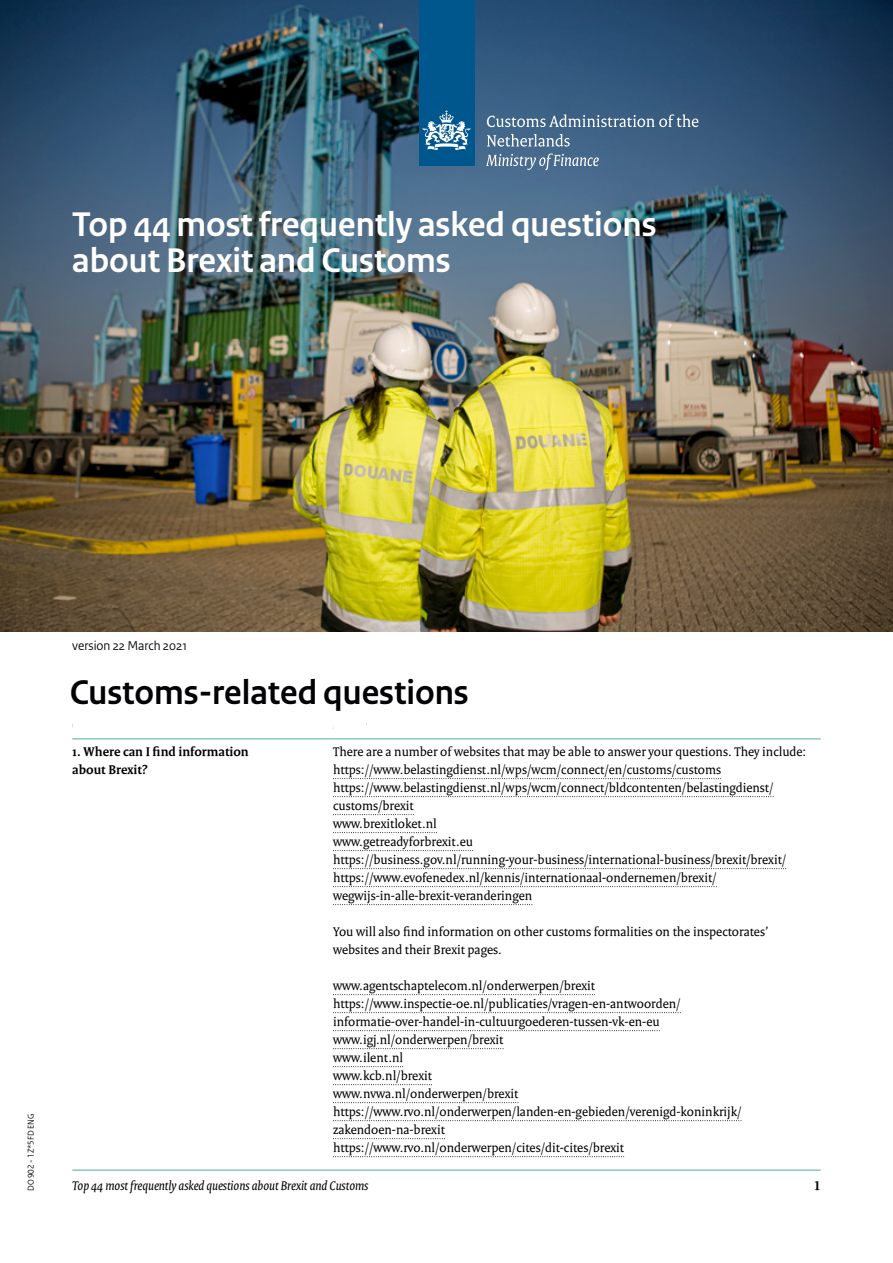
<style>
.page{position:relative;width:893px;height:1263px;background:#fff}
.page>*{position:absolute;margin:0;border:0;box-sizing:border-box;transform-origin:0 0}
.H1_RO_Titel{font:700 36px/36px "Rijksoverheid Sans Heading";color:#fff}
.H1_RO_Titel-2{font:700 36px "Rijksoverheid Sans Heading";color:#020103}
.TAB_Broodtekst{font:13.5px/18px "Rijksoverheid Serif";color:#000}
.TAB_Broodtekst_witre{font:13.5px/18px "Rijksoverheid Serif";color:#000}
.t1{font:italic 13.5px "Rijksoverheid Serif";color:#000}
.TAB_Vraag{font:700 13.5px/18px "Rijksoverheid Serif";color:#000}
.P_Datum{font:13.5px "Rijksoverheid Sans Heading";color:#020103}
.t2{font:9px "Rijksoverheid Sans Heading";color:#000}
</style>
<div class="page">
<img style="left:0;top:0;width:893px;height:631px">
<div style="left:419px;top:0;width:55px;height:166px;background:#00578e"></div>
<svg style="left:423px;top:110px;width:47px;height:40px"></svg>
<svg style="left:487px;top:114px;width:211px;height:13px;background:#6c87a2"></svg>
<svg style="left:487px;top:134px;width:83px;height:13px"></svg>
<svg style="left:486px;top:153px;width:113px;height:17px;background:#6c88a3"></svg>
<hr style="left:72px;top:738px;width:261px;height:2px;background:#86cac0">
<hr style="left:333px;top:738px;width:488px;height:2px;background:#86cac0">
<hr style="left:72px;top:1169px;width:261px;height:2px;background:#86cac0">
<hr style="left:333px;top:1169px;width:488px;height:2px;background:#86cac0">
<svg style="left:333px;top:778px;width:388px;height:1px"></svg>
<svg style="left:333px;top:796px;width:440px;height:1px"></svg>
<svg style="left:333px;top:814px;width:81px;height:1px"></svg>
<svg style="left:333px;top:832px;width:104px;height:1px"></svg>
<svg style="left:333px;top:850px;width:140px;height:1px"></svg>
<svg style="left:333px;top:868px;width:453px;height:1px"></svg>
<svg style="left:333px;top:886px;width:384px;height:1px"></svg>
<svg style="left:333px;top:904px;width:199px;height:1px"></svg>
<svg style="left:333px;top:994px;width:262px;height:1px"></svg>
<svg style="left:333px;top:1012px;width:348px;height:1px"></svg>
<svg style="left:333px;top:1030px;width:327px;height:1px"></svg>
<svg style="left:333px;top:1048px;width:170px;height:1px"></svg>
<svg style="left:333px;top:1066px;width:70px;height:1px"></svg>
<svg style="left:333px;top:1084px;width:99px;height:1px"></svg>
<svg style="left:333px;top:1102px;width:185px;height:1px"></svg>
<svg style="left:333px;top:1120px;width:408px;height:1px"></svg>
<svg style="left:333px;top:1138px;width:112px;height:1px"></svg>
<svg style="left:333px;top:1156px;width:291px;height:1px"></svg>
<h1 class="H1_RO_Titel" style="left:72px;top:207px;width:586px">Top 44 most frequently asked questions about Brexit and Customs</h1>
<p class="t2" style="left:26px;top:1191px;width:79px;rotate:-90deg">DO 902 - 1Z*5FD ENG</p>
<p class="P_Datum" style="left:72px;top:638px;width:116px">version 22 March 2021</p>
<h1 class="H1_RO_Titel-2" style="left:70px;top:672px;width:401px">Customs-related questions</h1>
<p class="TAB_Vraag" style="left:72px;top:743px;width:178px">1. Where can I find information about Brexit?</p>
<p class="TAB_Broodtekst" style="left:333px;top:743px;width:475px">There are a number of websites that may be able to answer your questions. They include:</p>
<p class="TAB_Broodtekst" style="left:333px;top:761px;width:390px">https://www.belastingdienst.nl/wps/wcm/connect/en/customs/customs</p>
<p class="TAB_Broodtekst" style="left:333px;top:779px;width:442px">https://www.belastingdienst.nl/wps/wcm/connect/bldcontenten/belastingdienst/ customs/brexit</p>
<p class="TAB_Broodtekst" style="left:333px;top:815px;width:105px">www.brexitloket.nl</p>
<p class="TAB_Broodtekst" style="left:333px;top:833px;width:141px">www.getreadyforbrexit.eu</p>
<p class="TAB_Broodtekst" style="left:333px;top:851px;width:455px">https://business.gov.nl/running-your-business/international-business/brexit/brexit/</p>
<p class="TAB_Broodtekst" style="left:333px;top:869px;width:385px">https://www.evofenedex.nl/kennis/internationaal-ondernemen/brexit/ wegwijs-in-alle-brexit-veranderingen</p>
<p class="TAB_Broodtekst_witre" style="left:333px;top:923px;width:437px">You will also find information on other customs formalities on the inspectorates’ websites and their Brexit pages.</p>
<p class="TAB_Broodtekst_witre" style="left:333px;top:977px;width:263px">www.agentschaptelecom.nl/onderwerpen/brexit</p>
<p class="TAB_Broodtekst" style="left:333px;top:995px;width:349px">https://www.inspectie-oe.nl/publicaties/vragen-en-antwoorden/ informatie-over-handel-in-cultuurgoederen-tussen-vk-en-eu</p>
<p class="TAB_Broodtekst" style="left:333px;top:1031px;width:172px">www.igj.nl/onderwerpen/brexit</p>
<p class="TAB_Broodtekst" style="left:333px;top:1049px;width:72px">www.ilent.nl</p>
<p class="TAB_Broodtekst" style="left:333px;top:1067px;width:100px">www.kcb.nl/brexit</p>
<p class="TAB_Broodtekst" style="left:333px;top:1085px;width:187px">www.nvwa.nl/onderwerpen/brexit</p>
<p class="TAB_Broodtekst" style="left:333px;top:1103px;width:410px">https://www.rvo.nl/onderwerpen/landen-en-gebieden/verenigd-koninkrijk/ zakendoen-na-brexit</p>
<p class="TAB_Broodtekst" style="left:333px;top:1139px;width:292px">https://www.rvo.nl/onderwerpen/cites/dit-cites/brexit</p>
<p class="t1" style="left:72px;top:1177px;width:298px">Top 44 most frequently asked questions about Brexit and Customs</p>
<p class="TAB_Vraag" style="left:814px;top:1176px;width:9px">1</p>
</div>
